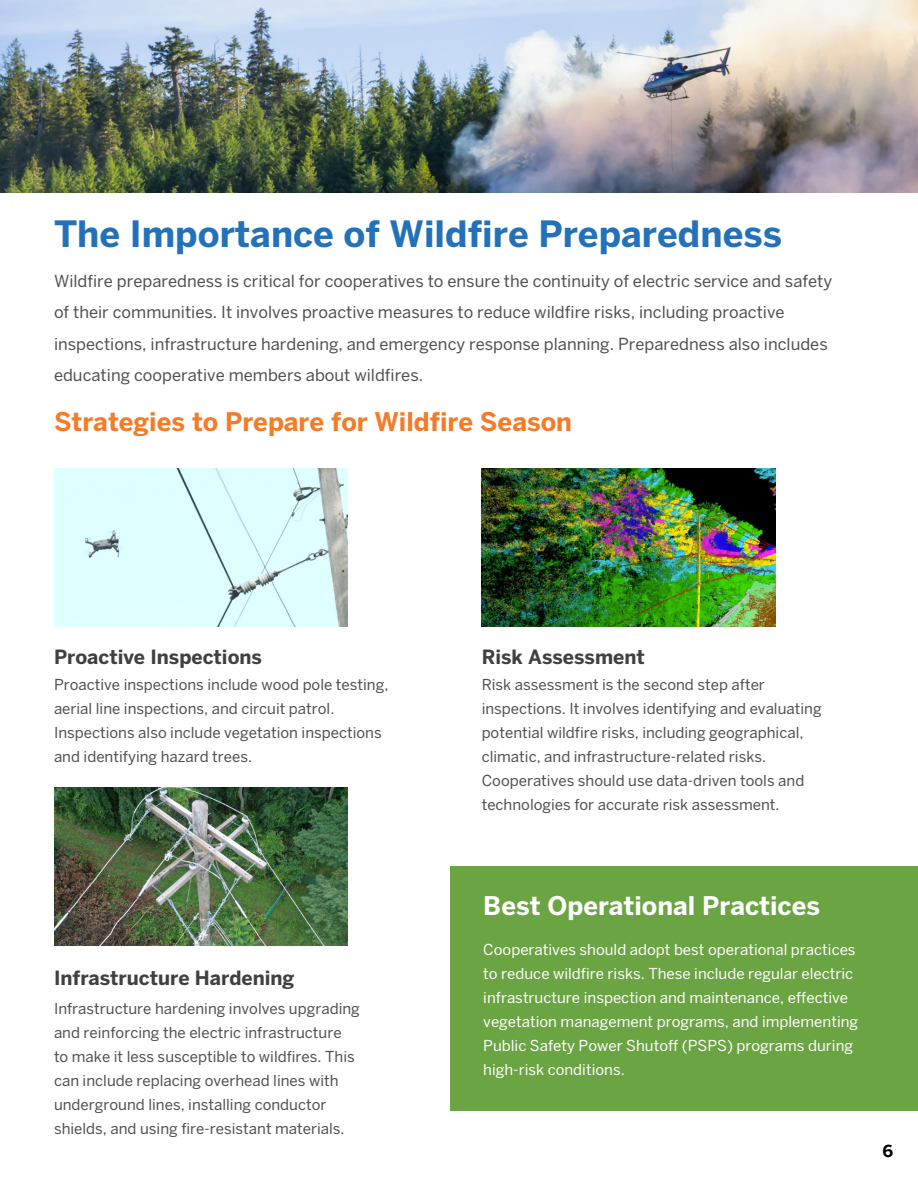
<style>
.page{position:relative;width:918px;height:1188px;background:#fff}
.page>*{position:absolute;margin:0;border:0;box-sizing:border-box;transform-origin:0 0}
.t1{font:700 36px "Benton Sans";color:#2372b9}
.t2{font:700 25.5px "Benton Sans";color:#f47b27}
.t3{font:700 25.5px "Benton Sans";color:#fff}
.t4{font:700 19.5px "Benton Sans";color:#404042}
.t5{font:16.5px/31.5px "Benton Sans";color:#4f5052}
.t6{font:700 16.5px "Benton Sans";color:#000}
.t7{font:15px/24px "Benton Sans";color:#4f5052}
.t8{font:15px/24px "Benton Sans";color:#fff}
</style>
<div class="page">
<img style="left:0;top:0;width:918px;height:193px">
<div style="left:451px;top:867px;width:467px;height:244px;background:#6ba443"></div>
<img style="left:54px;top:469px;width:294px;height:157px">
<img style="left:482px;top:469px;width:294px;height:157px">
<img style="left:54px;top:788px;width:294px;height:157px">
<h1 class="t1" style="left:54px;top:212px;width:729px">The Importance of Wildfire Preparedness</h1>
<p class="t5" style="left:54px;top:265px;width:780px">Wildfire preparedness is critical for cooperatives to ensure the continuity of electric service and safety of their communities. It involves proactive measures to reduce wildfire risks, including proactive inspections, infrastructure hardening, and emergency response planning. Preparedness also includes educating cooperative members about wildfires.</p>
<h2 class="t2" style="left:54px;top:407px;width:519px">Strategies to Prepare for Wildfire Season</h2>
<h3 class="t4" style="left:54px;top:645px;width:210px">Proactive Inspections</h3>
<p class="t7" style="left:54px;top:673px;width:336px">Proactive inspections include wood pole testing, aerial line inspections, and circuit patrol.<br>Inspections also include vegetation inspections and identifying hazard trees.</p>
<h3 class="t4" style="left:54px;top:966px;width:242px">Infrastructure Hardening</h3>
<p class="t7" style="left:54px;top:996px;width:307px">Infrastructure hardening involves upgrading and reinforcing the electric infrastructure<br>to make it less susceptible to wildfires. This can include replacing overhead lines with underground lines, installing conductor shields, and using fire-resistant materials.</p>
<h3 class="t4" style="left:482px;top:645px;width:165px">Risk Assessment</h3>
<p class="t7" style="left:482px;top:673px;width:342px">Risk assessment is the second step after inspections. It involves identifying and evaluating potential wildfire risks, including geographical, climatic, and infrastructure-related risks.<br>Cooperatives should use data-driven tools and technologies for accurate risk assessment.</p>
<h2 class="t3" style="left:483px;top:891px;width:338px">Best Operational Practices</h2>
<p class="t8" style="left:483px;top:938px;width:376px">Cooperatives should adopt best operational practices to reduce wildfire risks. These include regular electric infrastructure inspection and maintenance, effective vegetation management programs, and implementing Public Safety Power Shutoff (PSPS) programs during high-risk conditions.</p>
<p class="t6" style="left:882px;top:1141px;width:12px">6</p>
</div>
